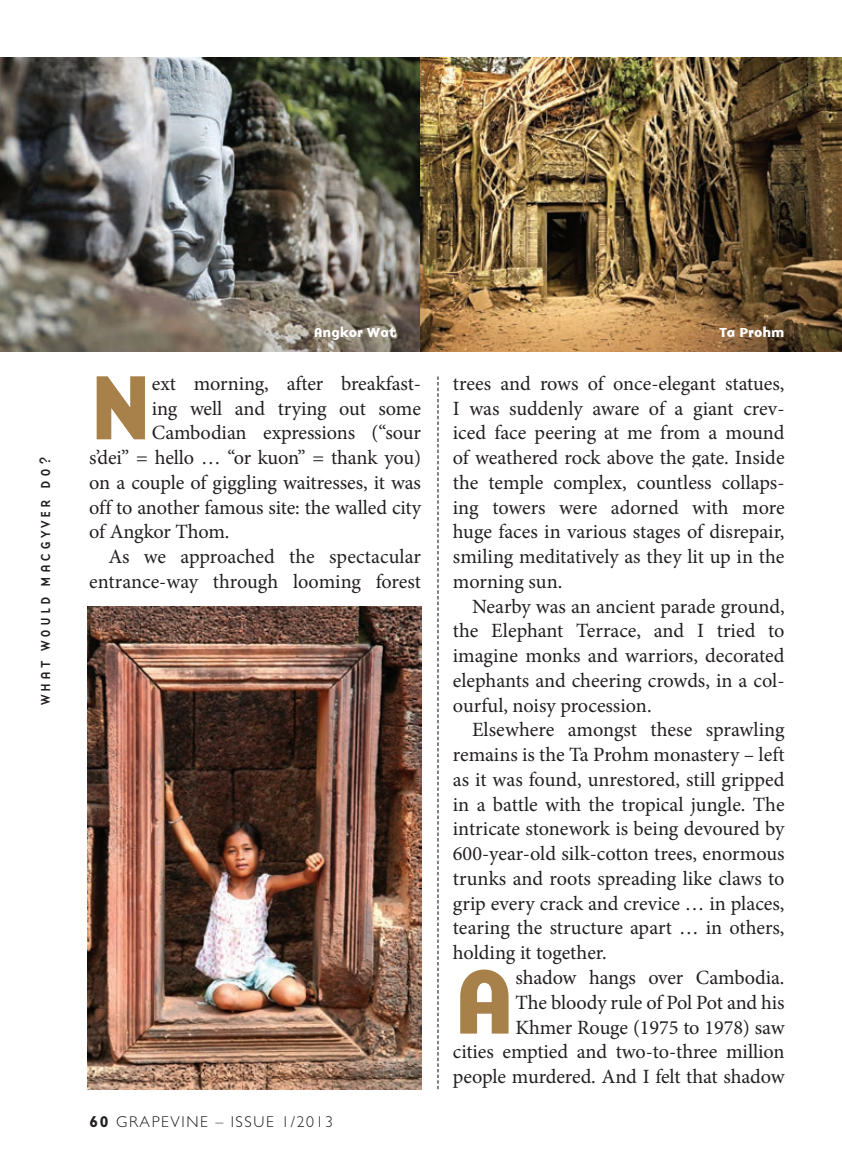
<style>
.page{position:relative;width:842px;height:1161px;background:#fff}
.page>*{position:absolute;margin:0;border:0;box-sizing:border-box;transform-origin:0 0}
.t1{font:94.5px "Base Nine B";color:#a88049}
.t2{font:20.25px/24.8px "Minion Pro";letter-spacing:-.005em;color:#231f20;text-align:justify}
.t3{font:300 15.75px "Gill Sans";letter-spacing:.1em;color:#231f20}
.t4{font:13.5px "Base Nine";letter-spacing:.2em;color:#231f20}
.t5{font:13.5px "Base Nine B";letter-spacing:-.025em;color:#fff}
.s1{font-weight:700}
</style>
<div class="page">
<svg style="left:437px;top:376px;width:1px;height:713px"></svg>
<img style="left:419px;top:57px;width:423px;height:295px">
<img style="left:0;top:57px;width:419px;height:295px">
<img style="left:87px;top:607px;width:334px;height:482px">
<p class="t4" style="left:36px;top:705px;width:250px;rotate:-90deg">Wh at wou ld MacGyver do?</p>
<p class="t5" style="left:314px;top:322px;width:84px">Angkor Wat</p>
<p class="t5" style="left:719px;top:322px;width:67px">Ta Prohm</p>
<h1 class="t1" style="left:89px;top:332px;width:65px">N</h1>
<p class="t2" style="left:152px;top:371px;width:271px">ext morning, after breakfast-</p>
<p class="t2" style="left:152px;top:396px;width:271px">ing well and trying out some</p>
<p class="t2" style="left:152px;top:420px;width:271px">Cambodian expressions (“sour</p>
<p class="t2" style="left:89px;top:445px;width:333px">s’dei” = hello … “or kuon” = thank you)</p>
<p class="t2" style="left:89px;top:470px;width:333px">on a couple of giggling waitresses, it was</p>
<p class="t2" style="left:89px;top:495px;width:333px">off to another famous site: the walled city</p>
<p class="t2" style="left:89px;top:519px;width:142px">of Angkor Thom.</p>
<p class="t2" style="left:108px;top:544px;width:314px">As we approached the spectacular</p>
<p class="t2" style="left:89px;top:569px;width:333px">entrance-way through looming forest</p>
<p class="t3" style="left:90px;top:1113px;width:245px"><span class="s1">60</span> GRAPEVINE – ISSUE 1/2013</p>
<p class="t2" style="left:453px;top:371px;width:333px">trees and rows of once-elegant statues, I was suddenly aware of a giant crev&shy;iced face peering at me from a mound of weathered rock above the gate. Inside the temple complex, countless collaps&shy;ing towers were adorned with more huge faces in various stages of disrepair, smiling meditatively as they lit up in the morning sun.</p>
<p class="t2" style="left:453px;top:594px;width:333px;text-indent:19px">Nearby was an ancient parade ground, the Elephant Terrace, and I tried to imagine monks and warriors, decorated elephants and cheering crowds, in a col&shy;ourful, noisy procession.</p>
<p class="t2" style="left:453px;top:718px;width:333px;text-indent:19px">Elsewhere amongst these sprawling remains is the Ta Prohm monastery – left as it was found, unrestored, still gripped in a battle with the tropical jungle. The intricate stonework is being devoured by 600-year-old silk-cotton trees, enormous trunks and roots spreading like claws to grip every crack and crevice … in places, tearing the structure apart … in others, holding it together.</p>
<h1 class="t1" style="left:453px;top:926px;width:65px">A</h1>
<p class="t2" style="left:453px;top:965px;width:333px;text-align:right">shadow hangs over Cambodia.<br>The bloody rule of Pol Pot and his<br>Khmer Rouge (1975 to 1978) saw<br>cities emptied and two-to-three million people murdered. And I felt that shadow</p>
</div>
